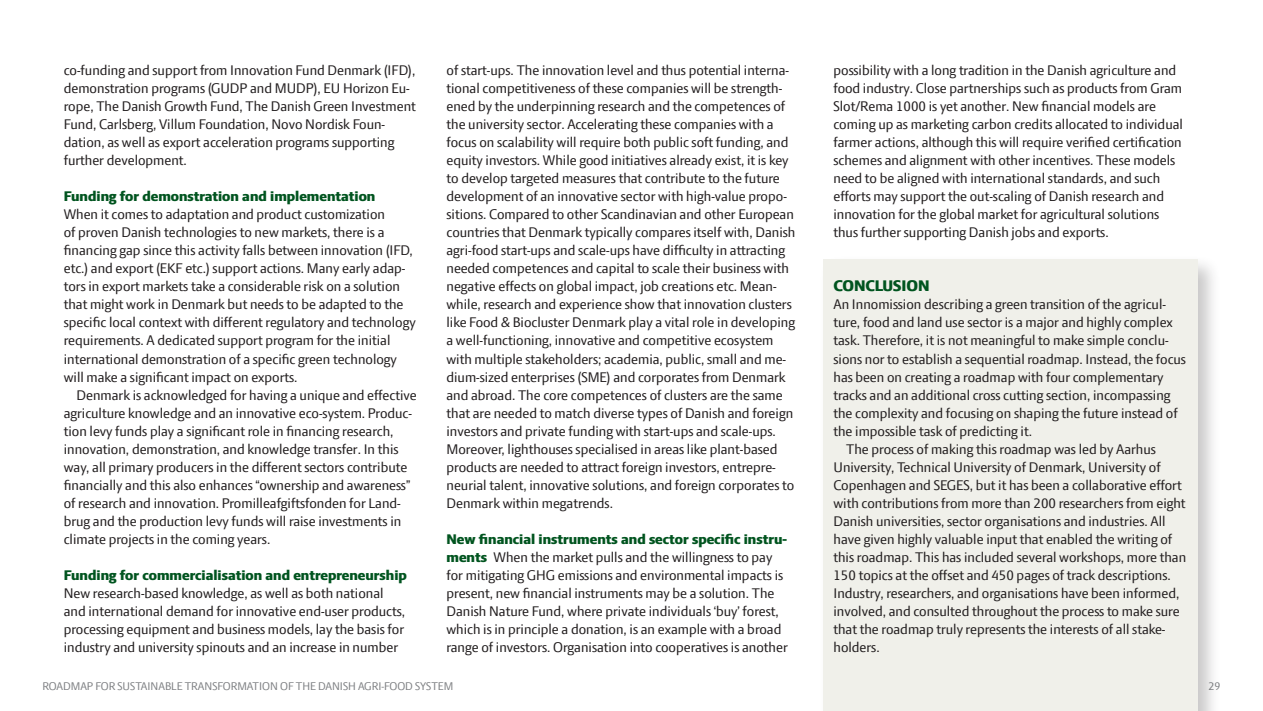
<style>
.page{position:relative;width:1263px;height:711px;background:#fff}
.page>*{position:absolute;margin:0;border:0;box-sizing:border-box;transform-origin:0 0}
.t1{font:800 16.5px "LF Press Sans";color:#00541f}
.t2{font:15px/18px "LF Press Sans";color:#231f20}
.t3{font:800 15px "LF Press Sans";color:#00541f}
.t4{font:12px "LF Press Sans";color:#808285}
.s1{font-weight:800;color:#00541f}
</style>
<div class="page">
<div style="left:818px;top:254px;width:403px;height:456px;background:#231f20;opacity:.25"></div>
<div style="left:823px;top:260px;width:375px;height:450px;background:#f0f0ea"></div>
<p class="t2" style="left:64px;top:61px;width:354px">co-funding and support from Innovation Fund Denmark (IFD), demonstration programs (GUDP and MUDP), EU Horizon Eu&shy;rope, The Danish Growth Fund, The Danish Green Investment Fund, Carlsberg, Villum Foundation, Novo Nordisk Foun&shy;dation, as well as export acceleration programs supporting further development.</p>
<p class="t3" style="left:64px;top:188px;width:313px">Funding for demonstration and implementation</p>
<p class="t2" style="left:64px;top:205px;width:353px">When it comes to adaptation and product customization<br>of proven Danish technologies to new markets, there is a financing gap since this activity falls between innovation (IFD, etc.) and export (EKF etc.) support actions. Many early adap&shy;tors in export markets take a considerable risk on a solution that might work in Denmark but needs to be adapted to the specific local context with different regulatory and technology requirements. A dedicated support program for the initial international demonstration of a specific green technology will make a significant impact on exports.</p>
<p class="t2" style="left:64px;top:385px;width:354px;text-indent:13px">Denmark is acknowledged for having a unique and effective agriculture knowledge and an innovative eco-system. Produc&shy;tion levy funds play a significant role in financing research, innovation, demonstration, and knowledge transfer. In this way, all primary producers in the different sectors contribute financially and this also enhances “ownership and awareness” of research and innovation. Promilleafgiftsfonden for Land&shy;brug and the production levy funds will raise investments in climate projects in the coming years.</p>
<p class="t3" style="left:64px;top:566px;width:345px">Funding for commercialisation and entrepreneurship</p>
<p class="t2" style="left:64px;top:583px;width:343px">New research-based knowledge, as well as both national and international demand for innovative end-user products, processing equipment and business models, lay the basis for industry and university spinouts and an increase in number</p>
<p class="t2" style="left:446px;top:61px;width:350px">of start-ups. The innovation level and thus potential interna&shy;tional competitiveness of these companies will be strength&shy;ened by the underpinning research and the competences of the university sector. Accelerating these companies with a focus on scalability will require both public soft funding, and equity investors. While good initiatives already exist, it is key to develop targeted measures that contribute to the future development of an innovative sector with high-value propo&shy;sitions. Compared to other Scandinavian and other European countries that Denmark typically compares itself with, Danish agri-food start-ups and scale-ups have difficulty in attracting needed competences and capital to scale their business with negative effects on global impact, job creations etc. Mean&shy;while, research and experience show that innovation clusters like Food &amp; Biocluster Denmark play a vital role in developing a well-functioning, innovative and competitive ecosystem with multiple stakeholders; academia, public, small and me&shy;dium-sized enterprises (SME) and corporates from Denmark and abroad. The core competences of clusters are the same that are needed to match diverse types of Danish and foreign investors and private funding with start-ups and scale-ups.<br>Moreover, lighthouses specialised in areas like plant-based products are needed to attract foreign investors, entrepre&shy;neurial talent, innovative solutions, and foreign corporates to Denmark within megatrends.</p>
<p class="t2" style="left:446px;top:529px;width:343px"><span class="s1">New financial instruments and sector specific instru&shy;ments</span> When the market pulls and the willingness to pay for mitigating GHG emissions and environmental impacts is present, new financial instruments may be a solution. The Danish Nature Fund, where private individuals ‘buy’ forest, which is in principle a donation, is an example with a broad range of investors. Organisation into cooperatives is another</p>
<p class="t2" style="left:833px;top:61px;width:351px">possibility with a long tradition in the Danish agriculture and food industry. Close partnerships such as products from Gram Slot/Rema 1000 is yet another. New financial models are coming up as marketing carbon credits allocated to individual farmer actions, although this will require verified certification schemes and alignment with other incentives. These models need to be aligned with international standards, and such efforts may support the out-scaling of Danish research and innovation for the global market for agricultural solutions thus further supporting Danish jobs and exports.</p>
<p class="t1" style="left:833px;top:276px;width:98px">CONCLUSION</p>
<p class="t2" style="left:833px;top:295px;width:334px">An Innomission describing a green transition of the agricul-</p>
<p class="t2" style="left:833px;top:313px;width:341px">ture, food and land use sector is a major and highly complex</p>
<p class="t2" style="left:833px;top:331px;width:337px">task. Therefore, it is not meaningful to make simple conclu-</p>
<p class="t2" style="left:833px;top:349px;width:354px">sions nor to establish a sequential roadmap. Instead, the focus</p>
<p class="t2" style="left:833px;top:367px;width:332px">has been on creating a roadmap with four complementary</p>
<p class="t2" style="left:833px;top:385px;width:339px">tracks and an additional cross cutting section, incompassing</p>
<p class="t2" style="left:833px;top:403px;width:346px">the complexity and focusing on shaping the future instead of</p>
<p class="t2" style="left:833px;top:421px;width:200px">the impossible task of predicting it.</p>
<p class="t2" style="left:846px;top:439px;width:311px">The process of making this roadmap was led by Aarhus</p>
<p class="t2" style="left:833px;top:457px;width:329px">University, Technical University of Denmark, University of</p>
<p class="t2" style="left:833px;top:475px;width:350px">Copenhagen and SEGES, but it has been a collaborative effort</p>
<p class="t2" style="left:833px;top:493px;width:354px">with contributions from more than 200 researchers from eight</p>
<p class="t2" style="left:833px;top:511px;width:334px">Danish universities, sector organisations and industries. All</p>
<p class="t2" style="left:833px;top:529px;width:340px">have given highly valuable input that enabled the writing of</p>
<p class="t2" style="left:833px;top:547px;width:354px">this roadmap. This has included several workshops, more than</p>
<p class="t2" style="left:833px;top:565px;width:339px">150 topics at the offset and 450 pages of track descriptions.</p>
<p class="t2" style="left:833px;top:583px;width:347px">Industry, researchers, and organisations have been informed,</p>
<p class="t2" style="left:833px;top:601px;width:348px">involved, and consulted throughout the process to make sure</p>
<p class="t2" style="left:833px;top:619px;width:333px">that the roadmap truly represents the interests of all stake-</p>
<p class="t2" style="left:833px;top:637px;width:48px">holders.</p>
<p class="t4" style="left:43px;top:678px;width:412px">ROADMAP FOR SUSTAINABLE TRANSFORMATION OF THE DANISH AGRI-FOOD SYSTEM</p>
<p class="t4" style="left:1208px;top:678px;width:13px">29</p>
</div>
